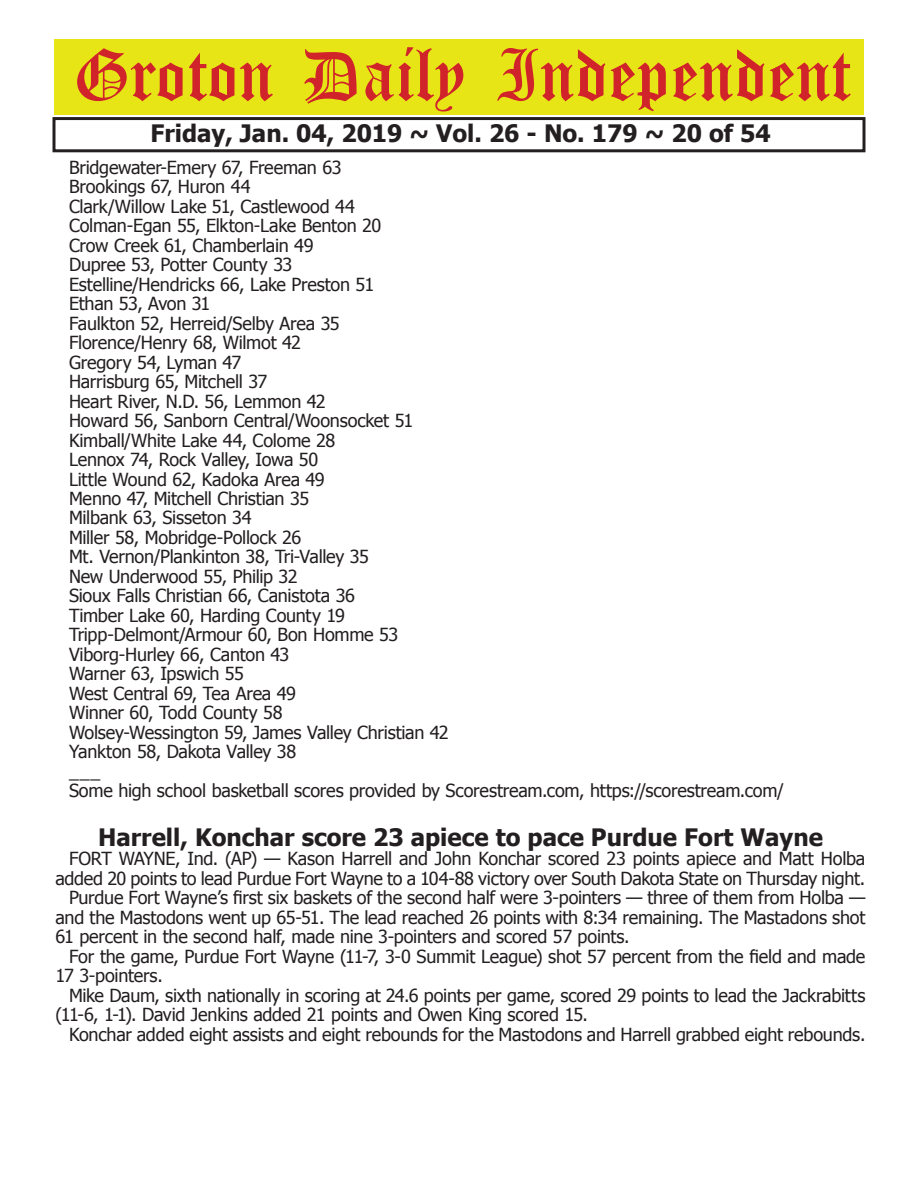
<style>
.page{position:relative;width:918px;height:1188px;background:#fff}
.page>*{position:absolute;margin:0;border:0;box-sizing:border-box;transform-origin:0 0}
.t1{font:54px "Old English Five";color:#d1232a}
.t2{font:700 24px "Tahoma";color:#231f20}
.t3{font:18px/19.5px "Tahoma";letter-spacing:-.015em;color:#231f20}
</style>
<div class="page">
<div style="left:52px;top:117px;width:814px;height:35px;border:3px solid #231f20"></div>
<div style="left:54px;top:40px;width:810px;height:75px;background:#e7e515"></div>
<h1 class="t1" style="left:73px;top:50px;width:779px">Groton Daily Independent</h1>
<h2 class="t2" style="left:151px;top:116px;width:622px">Friday, Jan. 04, 2019 ~ Vol. 26 - No. 179 ~ 20 of 54</h2>
<p class="t3" style="left:69px;top:156px;width:717px">Bridgewater-Emery 67, Freeman 63<br>Brookings 67, Huron 44<br>Clark/Willow Lake 51, Castlewood 44<br>Colman-Egan 55, Elkton-Lake Benton 20<br>Crow Creek 61, Chamberlain 49<br>Dupree 53, Potter County 33<br>Estelline/Hendricks 66, Lake Preston 51<br>Ethan 53, Avon 31<br>Faulkton 52, Herreid/Selby Area 35<br>Florence/Henry 68, Wilmot 42<br>Gregory 54, Lyman 47<br>Harrisburg 65, Mitchell 37<br>Heart River, N.D. 56, Lemmon 42<br>Howard 56, Sanborn Central/Woonsocket 51<br>Kimball/White Lake 44, Colome 28<br>Lennox 74, Rock Valley, Iowa 50<br>Little Wound 62, Kadoka Area 49<br>Menno 47, Mitchell Christian 35<br>Milbank 63, Sisseton 34<br>Miller 58, Mobridge-Pollock 26<br>Mt. Vernon/Plankinton 38, Tri-Valley 35<br>New Underwood 55, Philip 32<br>Sioux Falls Christian 66, Canistota 36<br>Timber Lake 60, Harding County 19<br>Tripp-Delmont/Armour 60, Bon Homme 53<br>Viborg-Hurley 66, Canton 43<br>Warner 63, Ipswich 55<br>West Central 69, Tea Area 49<br>Winner 60, Todd County 58<br>Wolsey-Wessington 59, James Valley Christian 42<br>Yankton 58, Dakota Valley 38<br>___<br>Some high school basketball scores provided by Scorestream.com, https://scorestream.com/</p>
<h2 class="t2" style="left:98px;top:820px;width:726px">Harrell, Konchar score 23 apiece to pace Purdue Fort Wayne</h2>
<p class="t3" style="left:69px;top:848px;width:798px">FORT WAYNE, Ind. (AP) — Kason Harrell and John Konchar scored 23 points apiece and Matt Holba</p>
<p class="t3" style="left:56px;top:868px;width:811px">added 20 points to lead Purdue Fort Wayne to a 104-88 victory over South Dakota State on Thursday night.</p>
<p class="t3" style="left:69px;top:887px;width:798px">Purdue Fort Wayne’s first six baskets of the second half were 3-pointers — three of them from Holba —</p>
<p class="t3" style="left:56px;top:907px;width:811px">and the Mastodons went up 65-51. The lead reached 26 points with 8:34 remaining. The Mastadons shot</p>
<p class="t3" style="left:56px;top:926px;width:576px">61 percent in the second half, made nine 3-pointers and scored 57 points.</p>
<p class="t3" style="left:69px;top:946px;width:798px">For the game, Purdue Fort Wayne (11-7, 3-0 Summit League) shot 57 percent from the field and made</p>
<p class="t3" style="left:56px;top:965px;width:109px">17 3-pointers.</p>
<p class="t3" style="left:69px;top:985px;width:798px">Mike Daum, sixth nationally in scoring at 24.6 points per game, scored 29 points to lead the Jackrabitts</p>
<p class="t3" style="left:56px;top:1004px;width:534px">(11-6, 1-1). David Jenkins added 21 points and Owen King scored 15.</p>
<p class="t3" style="left:69px;top:1024px;width:798px">Konchar added eight assists and eight rebounds for the Mastodons and Harrell grabbed eight rebounds.</p>
</div>
